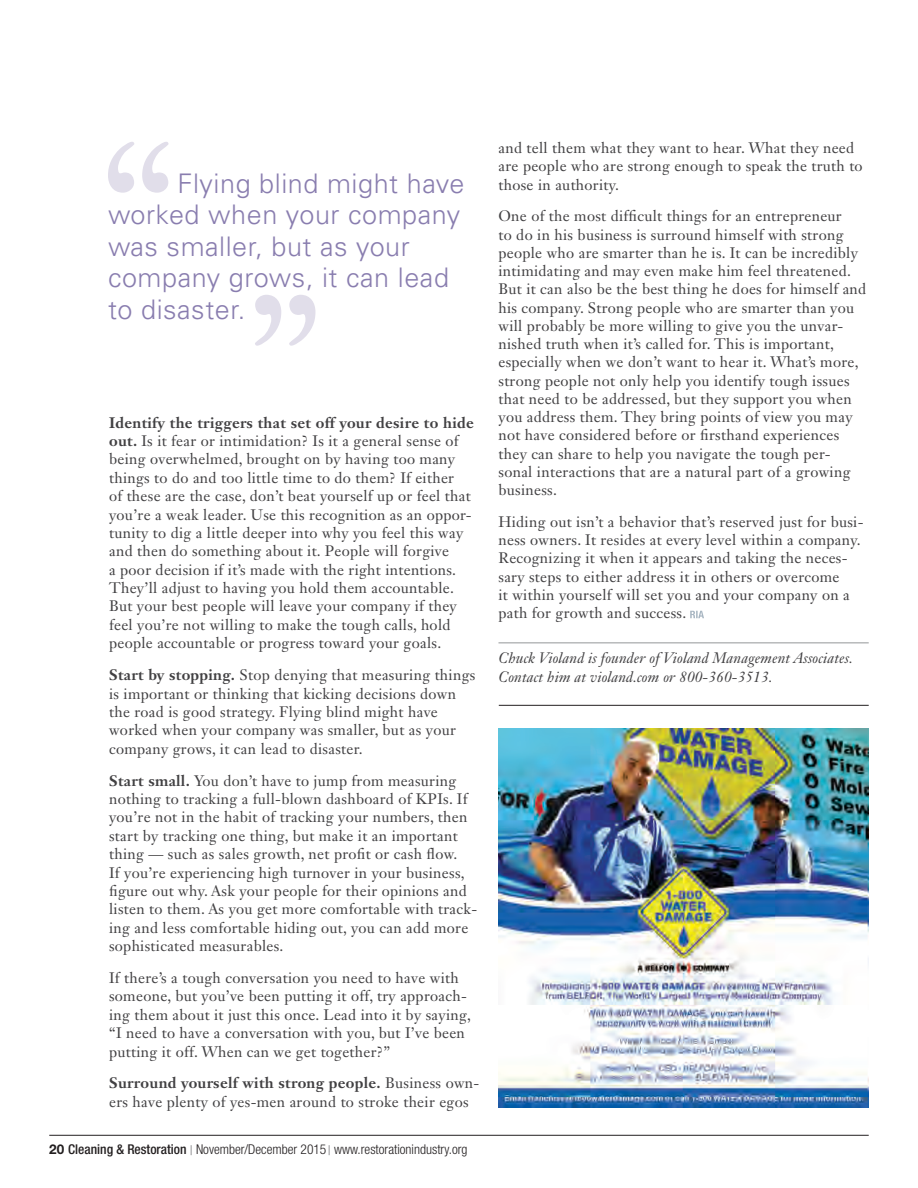
<style>
.page{position:relative;width:918px;height:1188px;background:#fff}
.page>*{position:absolute;margin:0;border:0;box-sizing:border-box;transform-origin:0 0}
.t1{font:300 27px/31.5px "Univers LT Std";letter-spacing:.02em;color:#897daf}
.t2{font:15px/18.5px "Janson Text LT Std";letter-spacing:.02em;color:#414042}
.t3{font:italic 15px/18.3px "Janson Text LT Std";letter-spacing:.01em;color:#414042}
.t4{font:300 condensed 13.5px "Helvetica Neue LT Std";color:#231f20}
.s1{font-weight:700}
.s2{font-weight:700;font-stretch:normal}
.s3{font-weight:500}
.s4{color:#6d6e71}
</style>
<div class="page">
<hr style="left:49px;top:1135px;width:820px;height:1px;background:#231f20">
<hr style="left:498px;top:642px;width:371px;height:1px;background:#939698">
<svg style="left:690px;top:611px;width:14px;height:7px"></svg>
<svg style="left:108px;top:142px;width:61px;height:51px"></svg>
<svg style="left:255px;top:295px;width:60px;height:51px"></svg>
<img style="left:499px;top:729px;width:370px;height:379px">
<hr style="left:499px;top:705px;width:370px;height:1px;background:#231f20">
<h1 class="t1" style="left:108px;top:169px;width:358px;text-indent:69px">Flying blind might have worked when your company was smaller, but as your company grows, it can lead to disaster.</h1>
<p class="t2" style="left:109px;top:414px;width:366px"><span class="s1">Identify the triggers that set off your desire to hide out.</span> Is it fear or intimidation? Is it a general sense of being overwhelmed, brought on by having too many things to do and too little time to do them? If either<br>of these are the case, don’t beat yourself up or feel that you’re a weak leader. Use this recognition as an oppor&shy;tunity to dig a little deeper into why you feel this way and then do something about it. People will forgive<br>a poor decision if it’s made with the right intentions.<br>They’ll adjust to having you hold them accountable.<br>But your best people will leave your company if they feel you’re not willing to make the tough calls, hold people accountable or progress toward your goals.</p>
<p class="t2" style="left:109px;top:667px;width:368px"><span class="s1">Start by stopping.</span> Stop denying that measuring things is important or thinking that kicking decisions down the road is good strategy. Flying blind might have worked when your company was smaller, but as your company grows, it can lead to disaster.</p>
<p class="t2" style="left:109px;top:772px;width:370px"><span class="s1">Start small.</span> You don’t have to jump from measuring nothing to tracking a full-blown dashboard of KPIs. If you’re not in the habit of tracking your numbers, then start by tracking one thing, but make it an important thing — such as sales growth, net profit or cash flow.<br>If you’re experiencing high turnover in your business, figure out why. Ask your people for their opinions and listen to them. As you get more comfortable with track&shy;ing and less comfortable hiding out, you can add more sophisticated measurables.</p>
<p class="t2" style="left:109px;top:970px;width:363px">If there’s a tough conversation you need to have with someone, but you’ve been putting it off, try approach&shy;ing them about it just this once. Lead into it by saying, “I need to have a conversation with you, but I’ve been putting it off. When can we get together?”</p>
<p class="t2" style="left:109px;top:1075px;width:372px"><span class="s1">Surround yourself with strong people.</span> Business own&shy;ers have plenty of yes-men around to stroke their egos</p>
<p class="t4" style="left:49px;top:1144px;width:420px"><span class="s2">20</span> <span class="s3">Cleaning &amp; Restoration</span> <span class="s4">|</span> November/December 2015 <span class="s4">|</span> www.restorationindustry.org</p>
<p class="t2" style="left:498px;top:140px;width:366px">and tell them what they want to hear. What they need are people who are strong enough to speak the truth to those in authority.</p>
<p class="t2" style="left:498px;top:208px;width:369px">One of the most difficult things for an entrepreneur<br>to do in his business is surround himself with strong people who are smarter than he is. It can be incredibly intimidating and may even make him feel threatened.<br>But it can also be the best thing he does for himself and his company. Strong people who are smarter than you will probably be more willing to give you the unvar&shy;nished truth when it’s called for. This is important, especially when we don’t want to hear it. What’s more, strong people not only help you identify tough issues that need to be addressed, but they support you when you address them. They bring points of view you may not have considered before or firsthand experiences they can share to help you navigate the tough per&shy;sonal interactions that are a natural part of a growing business.</p>
<p class="t2" style="left:498px;top:514px;width:367px">Hiding out isn’t a behavior that’s reserved just for busi&shy;ness owners. It resides at every level within a company.<br>Recognizing it when it appears and taking the neces&shy;sary steps to either address it in others or overcome<br>it within yourself will set you and your company on a path for growth and success.</p>
<p class="t3" style="left:498px;top:651px;width:356px">Chuck Violand is founder of Violand Management Associates.<br>Contact him at violand.com or 800-360-3513.</p>
</div>
